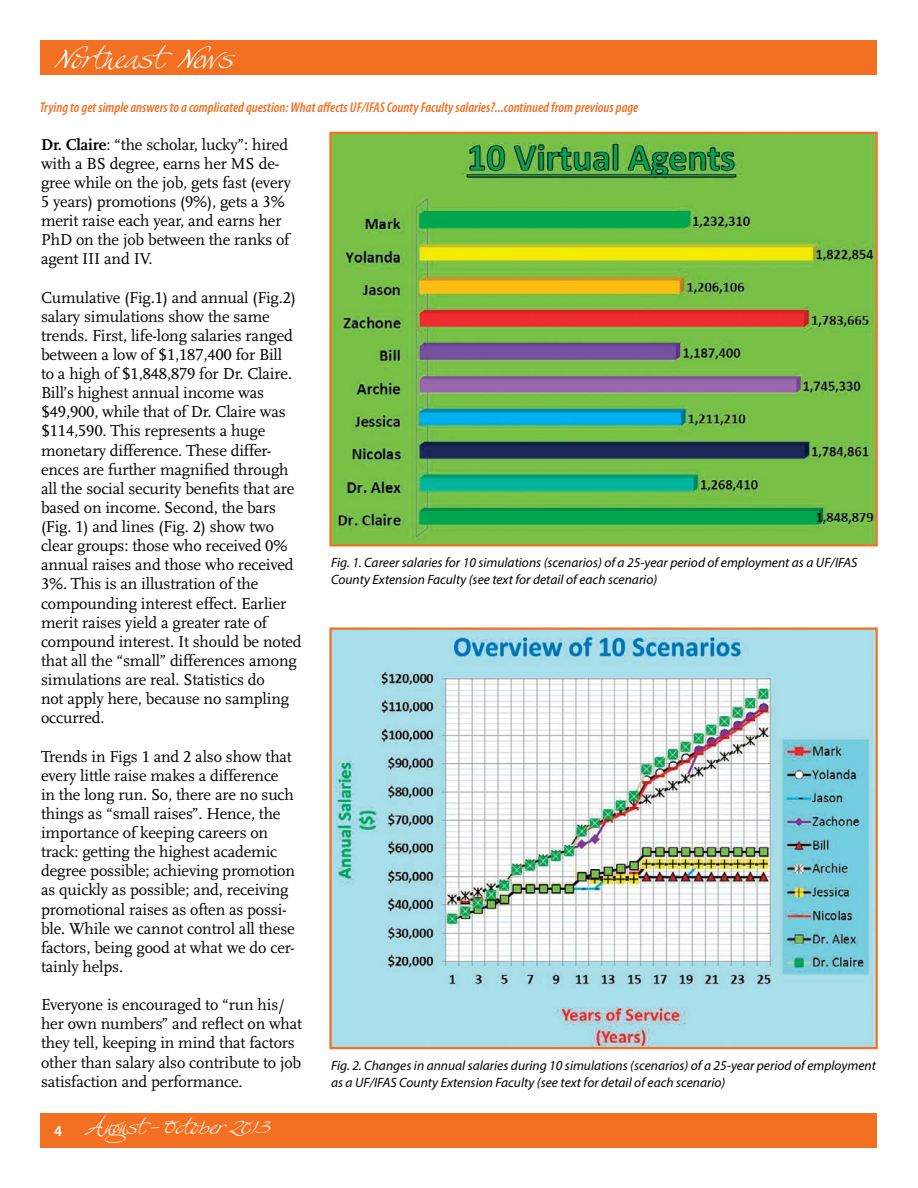
<style>
.page{position:relative;width:918px;height:1188px;background:#fff}
.page>*{position:absolute;margin:0;border:0;box-sizing:border-box;transform-origin:0 0}
.t1{font:27px "Swan Song";color:#fff}
.t2{font:19.5px "Swan Song";color:#fff}
.t3{font:16.5px/19px "Scala LF";letter-spacing:-.01em;color:#000}
.t4{font:italic 600 condensed 14.25px "Myriad Pro";color:#f36f21}
.t5{font:italic 13.5px/17.2px "Myriad Pro";color:#000}
.s1{font-weight:700}
</style>
<div class="page">
<div style="left:40px;top:1113px;width:838px;height:35px;background:#f36f21"></div>
<div style="left:40px;top:40px;width:838px;height:35px;background:#f36f21"></div>
<img style="left:332px;top:135px;width:543px;height:408px">
<div style="left:329px;top:132px;width:549px;height:414px;border:2px solid #f36f21"></div>
<img style="left:332px;top:630px;width:543px;height:416px">
<div style="left:329px;top:627px;width:549px;height:422px;border:2px solid #f36f21"></div>
<h1 class="t1" style="left:54px;top:42px;width:181px">Northeast News</h1>
<p class="t4" style="left:40px;top:98px;width:600px">Trying to get simple answers to a complicated question: What affects UF/IFAS County Faculty salaries?...continued from previous page</p>
<p class="t3" style="left:41px;top:135px;width:251px"><span class="s1">Dr. Claire</span>: “the scholar, lucky”: hired with a BS degree, earns her MS de&shy;gree while on the job, gets fast (every<br>5 years) promotions (9%), gets a 3% merit raise each year, and earns her<br>PhD on the job between the ranks of agent III and IV.</p>
<p class="t3" style="left:41px;top:288px;width:262px">Cumulative (Fig.1) and annual (Fig.2) salary simulations show the same trends. First, life-long salaries ranged between a low of $1,187,400 for Bill<br>to a high of $1,848,879 for Dr. Claire.<br>Bill’s highest annual income was $49,900, while that of Dr. Claire was $114,590. This represents a huge monetary difference. These differ&shy;ences are further magnified through all the social security benefits that are based on income. Second, the bars (Fig. 1) and lines (Fig. 2) show two clear groups: those who received 0% annual raises and those who received 3%. This is an illustration of the compounding interest effect. Earlier merit raises yield a greater rate of compound interest. It should be noted that all the “small” differences among simulations are real. Statistics do<br>not apply here, because no sampling occurred.</p>
<p class="t3" style="left:41px;top:747px;width:255px">Trends in Figs 1 and 2 also show that every little raise makes a difference in the long run. So, there are no such things as “small raises”. Hence, the importance of keeping careers on track: getting the highest academic degree possible; achieving promotion as quickly as possible; and, receiving promotional raises as often as possi&shy;ble. While we cannot control all these factors, being good at what we do cer&shy;tainly helps.</p>
<p class="t3" style="left:41px;top:996px;width:263px">Everyone is encouraged to “run his/ her own numbers” and reflect on what they tell, keeping in mind that factors other than salary also contribute to job satisfaction and performance.</p>
<p class="t2" style="left:54px;top:1114px;width:219px"><sub>4</sub> August – October 2013</p>
<p class="t5" style="left:331px;top:553px;width:528px">Fig. 1. Career salaries for 10 simulations (scenarios) of a 25-year period of employment as a UF/IFAS<br>County Extension Faculty (see text for detail of each scenario)</p>
<p class="t5" style="left:331px;top:1056px;width:546px">Fig. 2. Changes in annual salaries during 10 simulations (scenarios) of a 25-year period of employment as a UF/IFAS County Extension Faculty (see text for detail of each scenario)</p>
</div>
